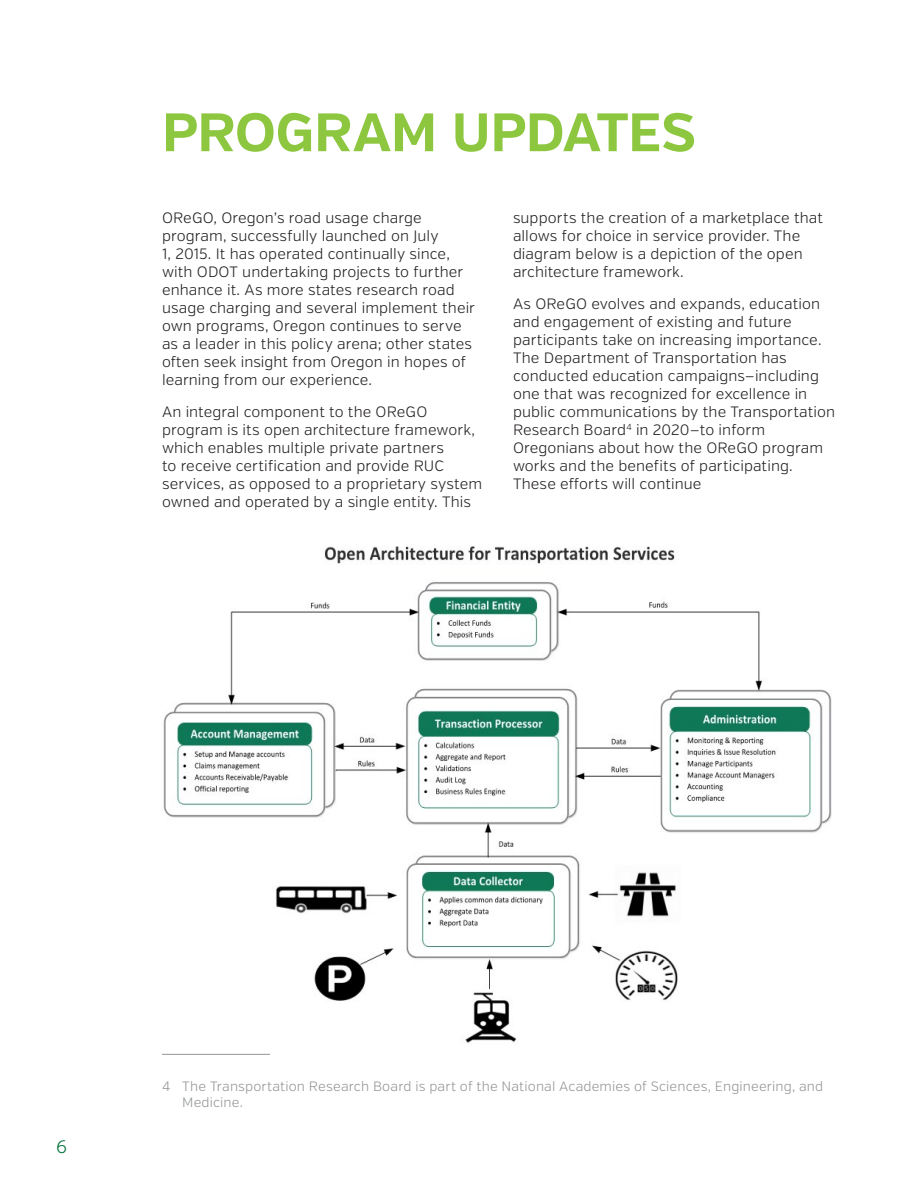
<style>
.page{position:relative;width:918px;height:1188px;background:#fff}
.page>*{position:absolute;margin:0;border:0;box-sizing:border-box;transform-origin:0 0}
.Section_Title{font:700 54px "Verb";letter-spacing:-.005em;color:#8dc63f}
.t1{font:300 18px "Verb";color:#00733c}
.Body{font:300 15px/18px "Verb";letter-spacing:.005em;color:#231f20}
.Footnote{font:300 13.5px/16.2px "Verb";letter-spacing:.01em;color:#939598}
</style>
<div class="page">
<hr style="left:162px;top:1054px;width:108px;height:1px;background:#939598">
<img style="left:163px;top:546px;width:669px;height:498px">
<p class="Section_Title" style="left:162px;top:100px;width:535px">PROGRAM UPDATES</p>
<p class="Body" style="left:162px;top:209px;width:314px">OReGO, Oregon’s road usage charge program, successfully launched on July<br>1, 2015. It has operated continually since, with ODOT undertaking projects to further enhance it. As more states research road usage charging and several implement their own programs, Oregon continues to serve as a leader in this policy arena; other states often seek insight from Oregon in hopes of learning from our experience.</p>
<p class="Body" style="left:162px;top:403px;width:322px">An integral component to the OReGO program is its open architecture framework, which enables multiple private partners<br>to receive certification and provide RUC services, as opposed to a proprietary system owned and operated by a single entity. This</p>
<p class="Body" style="left:513px;top:209px;width:312px">supports the creation of a marketplace that allows for choice in service provider. The diagram below is a depiction of the open architecture framework.</p>
<p class="Body" style="left:513px;top:295px;width:324px">As OReGO evolves and expands, education and engagement of existing and future participants take on increasing importance.<br>The Department of Transportation has conducted education campaigns—including one that was recognized for excellence in public communications by the Transportation Research Board<sup>4</sup> in 2020—to inform Oregonians about how the OReGO program works and the benefits of participating.<br>These efforts will continue</p>
<p class="t1" style="left:56px;top:1136px;width:12px">6</p>
<p class="Footnote" style="left:182px;top:1078px;width:643px;text-indent:-20px">4 The Transportation Research Board is part of the National Academies of Sciences, Engineering, and<br>Medicine.</p>
</div>
